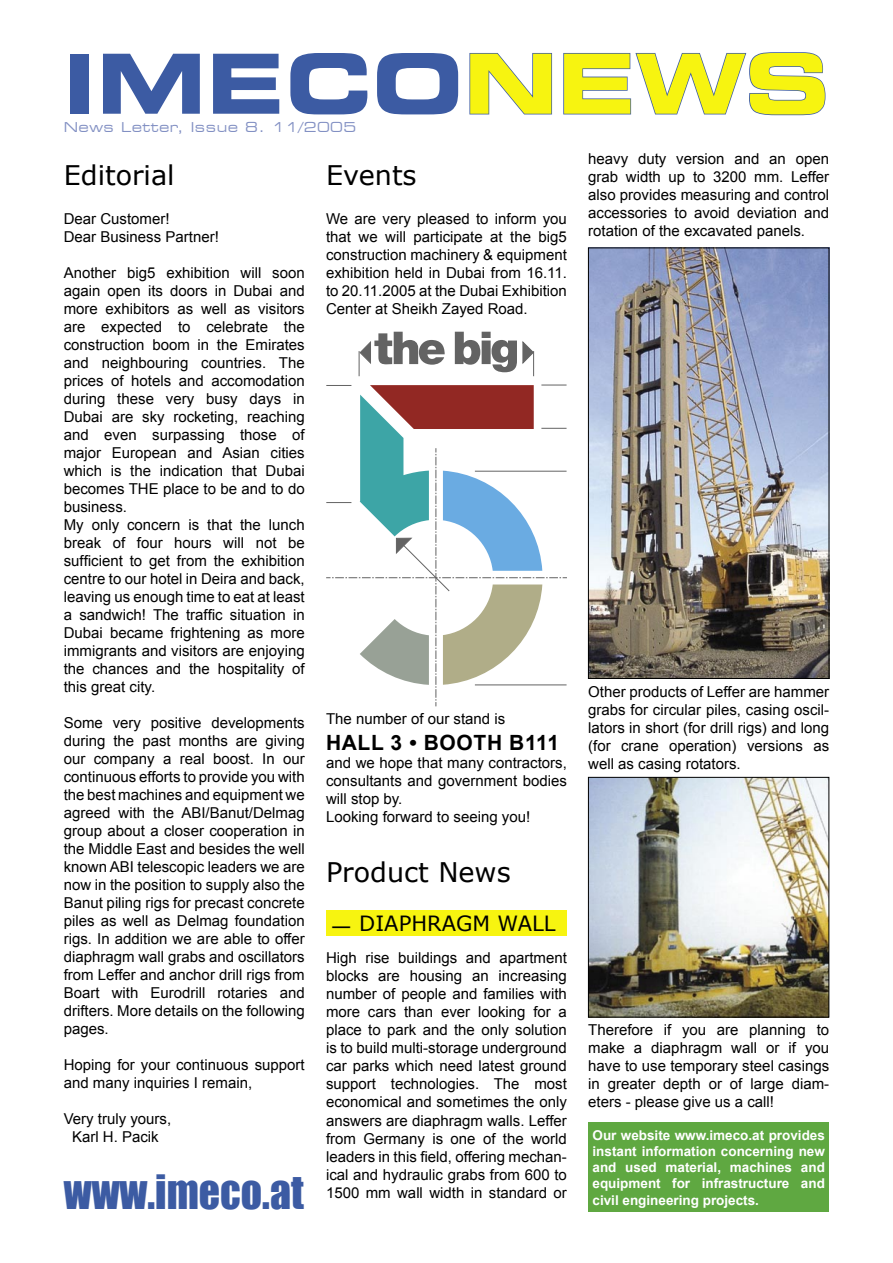
<style>
.page{position:relative;width:893px;height:1263px;background:#fff}
.page>*{position:absolute;margin:0;border:0;box-sizing:border-box;transform-origin:0 0}
.t1{font:700 expanded 82.5px "Square 721 BT";letter-spacing:.01em;color:#3c5ba3}
.t2{font:43.5px "Impact";color:#3c5ba3;scale:.96 1}
.t3{font:27px "Verdana";color:#000}
.t4{font:700 21px "Arial";letter-spacing:.03em;color:#000}
.t5{font:21px "Verdana";color:#000}
.t6{font:15px/18px "Arial";color:#000;text-align:justify}
.t7{font:700 13.5px/16.2px "Arial";color:#fff;text-align:justify}
.t8{font:expanded 13.5px "Square 721 BT";letter-spacing:.03em;color:#8290c3}
.s1{color:#f7f410}
</style>
<div class="page">
<svg style="left:469px;top:53px;width:84px;height:62px"></svg>
<svg style="left:563px;top:52px;width:263px;height:64px"></svg>
<div style="left:588px;top:1123px;width:241px;height:89px;background:#5fa841"></div>
<div style="left:327px;top:910px;width:240px;height:25px;background:#f7f410"></div>
<svg style="left:359px;top:332px;width:86px;height:33px"></svg>
<svg style="left:455px;top:332px;width:79px;height:40px"></svg>
<svg style="left:326px;top:385px;width:241px;height:321px"></svg>
<img style="left:590px;top:250px;width:237px;height:427px">
<div style="left:588px;top:248px;width:241px;height:431px;border:1px solid #000"></div>
<img style="left:590px;top:779px;width:237px;height:236px">
<div style="left:588px;top:777px;width:241px;height:240px;border:1px solid #000"></div>
<p class="t1" style="left:64px;top:34px;width:767px">IMECO<span class="s1">NEWS</span></p>
<p class="t8" style="left:64px;top:119px;width:294px">News Letter, Issue 8. 11/2005</p>
<p class="t6" style="left:588px;top:150px;width:242px">heavy duty version and an open grab width up to 3200 mm. Leffer also provides measuring and control accessories to avoid deviation and rotation of the excavated panels.</p>
<p class="t3" style="left:64px;top:158px;width:112px">Editorial</p>
<p class="t3" style="left:326px;top:158px;width:92px">Events</p>
<p class="t6" style="left:64px;top:209px;width:107px">Dear Customer!</p>
<p class="t6" style="left:64px;top:227px;width:157px">Dear Business Partner!</p>
<p class="t6" style="left:64px;top:263px;width:242px">Another big5 exhibition will soon again open its doors in Dubai and more exhibitors as well as visitors are expected to celebrate the construction boom in the Emirates and neighbouring countries. The prices of hotels and accomodation during these very busy days in Dubai are sky rocketing, reaching and even surpassing those of major European and Asian cities which is the indication that Dubai becomes THE place to be and to do business.</p>
<p class="t6" style="left:64px;top:515px;width:242px">My only concern is that the lunch break of four hours will not be sufficient to get from the exhibition centre to our hotel in Deira and back, leaving us enough time to eat at least a sandwich! The traffic situation in Dubai became frightening as more immigrants and visitors are enjoying the chances and the hospitality of this great city.</p>
<p class="t6" style="left:64px;top:713px;width:242px">Some very positive developments during the past months are giving our company a real boost. In our continuous efforts to provide you with the best machines and equipment we agreed with the ABI/Banut/Delmag group about a closer cooperation in the Middle East and besides the well known ABI telescopic leaders we are now in the position to supply also the Banut piling rigs for precast concrete piles as well as Delmag foundation rigs. In addition we are able to offer diaphragm wall grabs and oscillators from Leffer and anchor drill rigs from Boart with Eurodrill rotaries and drifters. More details on the following pages.</p>
<p class="t6" style="left:64px;top:1055px;width:242px">Hoping for your continuous support and many inquiries I remain,</p>
<p class="t6" style="left:64px;top:1109px;width:109px">Very truly yours,</p>
<p class="t6" style="left:72px;top:1127px;width:88px">Karl H. Pacik</p>
<p class="t7" style="left:592px;top:1127px;width:234px">Our website www.imeco.at provides instant information concerning new and used material, machines and equipment for infrastructure and civil engineering projects.</p>
<p class="t6" style="left:326px;top:209px;width:242px">We are very pleased to inform you that we will participate at the big5 construction machinery &amp; equipment exhibition held in Dubai from 16.11. to 20.11.2005 at the Dubai Exhibition Center at Sheikh Zayed Road.</p>
<p class="t6" style="left:588px;top:682px;width:242px">Other products of Leffer are hammer grabs for circular piles, casing oscil&shy;lators in short (for drill rigs) and long (for crane operation) versions as well as casing rotators.</p>
<p class="t6" style="left:326px;top:710px;width:181px">The number of our stand is</p>
<p class="t4" style="left:326px;top:728px;width:235px">HALL 3 • BOOTH B111</p>
<p class="t6" style="left:326px;top:753px;width:242px">and we hope that many contractors, consultants and government bodies will stop by.</p>
<p class="t6" style="left:326px;top:807px;width:206px">Looking forward to seeing you!</p>
<p class="t3" style="left:326px;top:855px;width:186px">Product News</p>
<p class="t5" style="left:331px;top:910px;width:226px">— DIAPHRAGM WALL</p>
<p class="t6" style="left:326px;top:949px;width:242px">High rise buildings and apartment blocks are housing an increasing number of people and families with more cars than ever looking for a place to park and the only solution is to build multi-storage underground car parks which need latest ground support technologies. The most economical and sometimes the only answers are diaphragm walls. Leffer from Germany is one of the world leaders in this field, offering mechan&shy;ical and hydraulic grabs from 600 to 1500 mm wall width in standard or</p>
<p class="t6" style="left:588px;top:1021px;width:242px">Therefore if you are planning to make a diaphragm wall or if you have to use temporary steel casings in greater depth or of large diam&shy;eters - please give us a call!</p>
<p class="t2" style="left:64px;top:1158px;width:252px">WWW.IMECO.AT</p>
</div>
